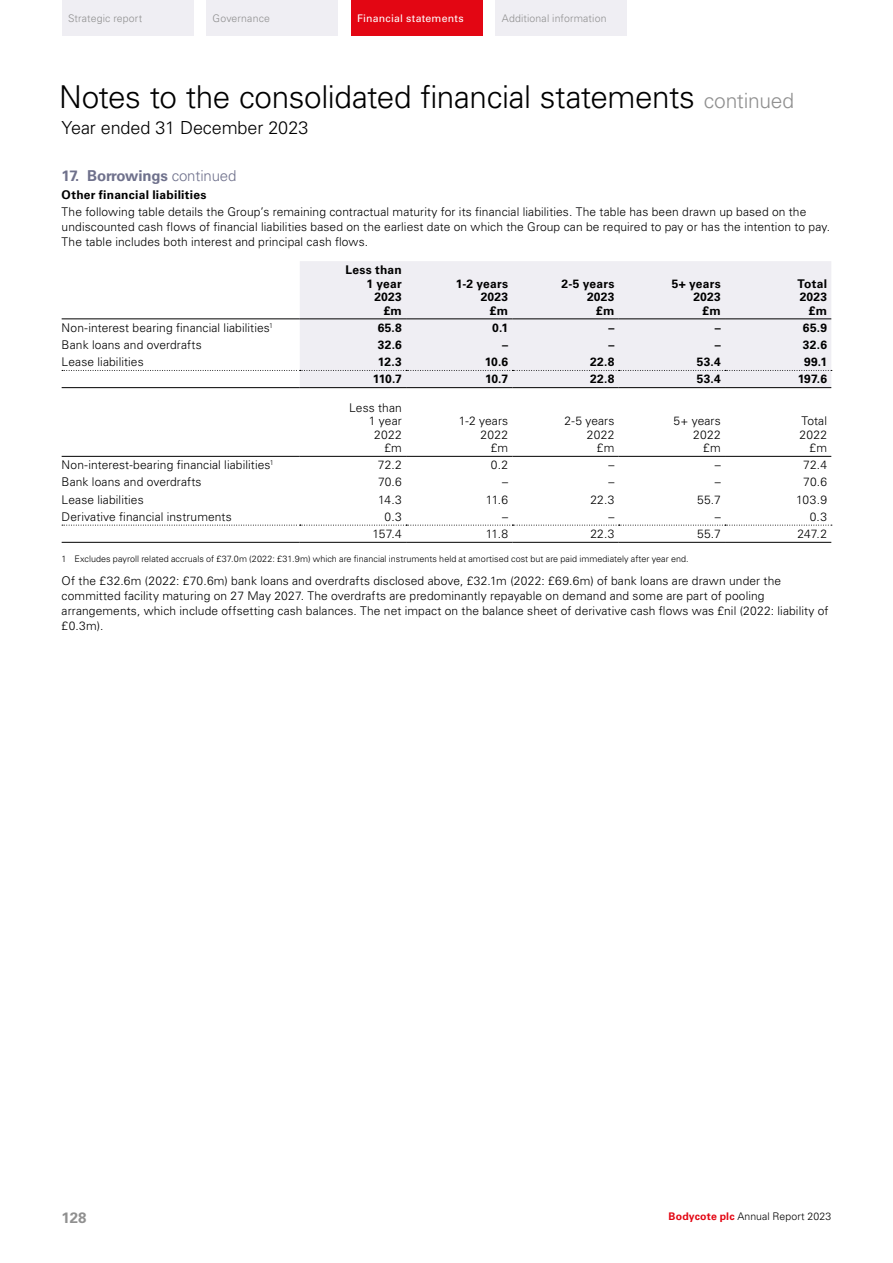
<style>
.page{position:relative;width:893px;height:1263px;background:#fff}
.page>*{position:absolute;margin:0;border:0;box-sizing:border-box;transform-origin:0 0}
.t1{font:300 31.5px "Univers LT Std";letter-spacing:-.015em;color:#000}
.t2{font:300 18px "Univers LT Std";letter-spacing:-.005em;color:#000}
.t3{font:700 15px "Univers LT Std";letter-spacing:-.01em;color:#6f718c}
.t4{font:700 15px "Univers LT Std";color:#909090}
.t5{font:300 12px/13.5px "Univers LT Std";letter-spacing:.01em;color:#000;text-align:right}
.t6{font:700 12px/13.5px "Univers LT Std";letter-spacing:.02em;color:#000;text-align:right}
.t7{font:300 10.5px "Univers LT Std";letter-spacing:.015em;color:#909090}
.t8{font:300 10.5px "Univers LT Std";letter-spacing:.01em;color:#000}
.t9{font:10.5px "Univers LT Std";letter-spacing:.025em;color:#fff}
.t10{font:300 9px "Univers LT Std";letter-spacing:.005em;color:#000}
.s1{font-size:21px;color:#909090}
.s2{font-weight:300}
.s3{font-weight:700;color:#e30613}
</style>
<div class="page">
<div style="left:300px;top:261px;width:531px;height:126px;background:#efeef3"></div>
<hr style="left:62px;top:318px;width:238px;height:1px;background:#000">
<hr style="left:300px;top:318px;width:106px;height:1px;background:#000">
<hr style="left:406px;top:318px;width:106px;height:1px;background:#000">
<hr style="left:512px;top:318px;width:107px;height:1px;background:#000">
<hr style="left:619px;top:318px;width:106px;height:1px;background:#000">
<hr style="left:725px;top:318px;width:106px;height:1px;background:#000">
<hr style="left:62px;top:387px;width:238px;height:1px;background:#000">
<hr style="left:300px;top:387px;width:106px;height:1px;background:#000">
<hr style="left:406px;top:387px;width:106px;height:1px;background:#000">
<hr style="left:512px;top:387px;width:107px;height:1px;background:#000">
<hr style="left:619px;top:387px;width:106px;height:1px;background:#000">
<hr style="left:725px;top:387px;width:106px;height:1px;background:#000">
<svg style="left:62px;top:370px;width:770px;height:1px"></svg>
<hr style="left:62px;top:456px;width:238px;height:1px;background:#000">
<hr style="left:300px;top:456px;width:106px;height:1px;background:#000">
<hr style="left:406px;top:456px;width:106px;height:1px;background:#000">
<hr style="left:512px;top:456px;width:107px;height:1px;background:#000">
<hr style="left:619px;top:456px;width:106px;height:1px;background:#000">
<hr style="left:725px;top:456px;width:106px;height:1px;background:#000">
<hr style="left:62px;top:542px;width:238px;height:1px;background:#000">
<hr style="left:300px;top:542px;width:106px;height:1px;background:#000">
<hr style="left:406px;top:542px;width:106px;height:1px;background:#000">
<hr style="left:512px;top:542px;width:107px;height:1px;background:#000">
<hr style="left:619px;top:542px;width:106px;height:1px;background:#000">
<hr style="left:725px;top:542px;width:106px;height:1px;background:#000">
<svg style="left:62px;top:525px;width:770px;height:1px"></svg>
<div style="left:62px;top:0;width:131px;height:36px;background:#efeef3"></div>
<div style="left:206px;top:0;width:132px;height:36px;background:#efeef3"></div>
<div style="left:351px;top:0;width:132px;height:36px;background:#e30613"></div>
<div style="left:495px;top:0;width:132px;height:36px;background:#efeef3"></div>
<p class="t7" style="left:68px;top:12px;width:76px">Strategic report</p>
<p class="t7" style="left:213px;top:12px;width:59px">Governance</p>
<p class="t9" style="left:357px;top:13px;width:108px">Financial statements</p>
<p class="t7" style="left:502px;top:12px;width:106px">Additional information</p>
<h1 class="t1" style="left:59px;top:78px;width:736px">Notes to the consolidated financial statements <span class="s1">continued</span></h1>
<h2 class="t2" style="left:62px;top:117px;width:248px">Year ended 31 December 2023</h2>
<p class="t3" style="left:62px;top:167px;width:176px">17. Borrowings <span class="s2">continued</span></p>
<p class="t6" style="left:62px;top:188px;width:146px">Other financial liabilities</p>
<p class="t5" style="left:62px;top:205px;width:770px;line-height:15px;text-align:left">The following table details the Group’s remaining contractual maturity for its financial liabilities. The table has been drawn up based on the undiscounted cash flows of financial liabilities based on the earliest date on which the Group can be required to pay or has the intention to pay.<br>The table includes both interest and principal cash flows.</p>
<p class="t6" style="left:345px;top:263px;width:58px">Less than<br>1 year<br>2023<br>£m</p>
<p class="t6" style="left:456px;top:277px;width:54px">1-2 years<br>2023<br>£m</p>
<p class="t6" style="left:562px;top:277px;width:54px">2-5 years<br>2023<br>£m</p>
<p class="t6" style="left:672px;top:277px;width:50px">5+ years<br>2023<br>£m</p>
<p class="t6" style="left:798px;top:277px;width:31px">Total<br>2023 £m</p>
<p class="t5" style="left:62px;top:321px;width:213px">Non-interest bearing financial liabilities<sup>1</sup></p>
<p class="t6" style="left:378px;top:321px;width:26px">65.8</p>
<p class="t6" style="left:492px;top:321px;width:17px">0.1</p>
<p class="t6" style="left:608px;top:321px;width:7px">–</p>
<p class="t6" style="left:715px;top:321px;width:7px">–</p>
<p class="t6" style="left:803px;top:321px;width:26px">65.9</p>
<p class="t5" style="left:62px;top:338px;width:142px">Bank loans and overdrafts</p>
<p class="t6" style="left:378px;top:338px;width:26px">32.6</p>
<p class="t6" style="left:502px;top:338px;width:7px">–</p>
<p class="t6" style="left:608px;top:338px;width:7px">–</p>
<p class="t6" style="left:715px;top:338px;width:7px">–</p>
<p class="t6" style="left:803px;top:338px;width:26px">32.6</p>
<p class="t5" style="left:62px;top:355px;width:84px">Lease liabilities</p>
<p class="t6" style="left:378px;top:355px;width:25px">12.3</p>
<p class="t6" style="left:485px;top:355px;width:25px">10.6</p>
<p class="t6" style="left:590px;top:355px;width:26px">22.8</p>
<p class="t6" style="left:697px;top:355px;width:25px">53.4</p>
<p class="t6" style="left:804px;top:355px;width:24px">99.1</p>
<p class="t6" style="left:373px;top:372px;width:31px">110.7</p>
<p class="t6" style="left:485px;top:372px;width:25px">10.7</p>
<p class="t6" style="left:590px;top:372px;width:26px">22.8</p>
<p class="t6" style="left:697px;top:372px;width:25px">53.4</p>
<p class="t6" style="left:798px;top:372px;width:31px">197.6</p>
<p class="t5" style="left:349px;top:401px;width:54px">Less than<br>1 year<br>2022<br>£m</p>
<p class="t5" style="left:459px;top:414px;width:51px">1-2 years<br>2022<br>£m</p>
<p class="t5" style="left:565px;top:414px;width:51px">2-5 years<br>2022<br>£m</p>
<p class="t5" style="left:673px;top:414px;width:49px">5+ years<br>2022 £m</p>
<p class="t5" style="left:799px;top:414px;width:29px">Total<br>2022 £m</p>
<p class="t5" style="left:62px;top:458px;width:214px">Non-interest-bearing financial liabilities<sup>1</sup></p>
<p class="t5" style="left:378px;top:458px;width:25px">72.2</p>
<p class="t5" style="left:491px;top:458px;width:19px">0.2</p>
<p class="t5" style="left:608px;top:458px;width:7px">–</p>
<p class="t5" style="left:715px;top:458px;width:7px">–</p>
<p class="t5" style="left:803px;top:458px;width:25px">72.4</p>
<p class="t5" style="left:62px;top:475px;width:142px">Bank loans and overdrafts</p>
<p class="t5" style="left:378px;top:475px;width:25px">70.6</p>
<p class="t5" style="left:502px;top:475px;width:7px">–</p>
<p class="t5" style="left:608px;top:475px;width:7px">–</p>
<p class="t5" style="left:715px;top:475px;width:7px">–</p>
<p class="t5" style="left:803px;top:475px;width:25px">70.6</p>
<p class="t5" style="left:62px;top:493px;width:84px">Lease liabilities</p>
<p class="t5" style="left:378px;top:493px;width:25px">14.3</p>
<p class="t5" style="left:486px;top:493px;width:24px">11.6</p>
<p class="t5" style="left:590px;top:493px;width:26px">22.3</p>
<p class="t5" style="left:697px;top:493px;width:25px">55.7</p>
<p class="t5" style="left:796px;top:493px;width:32px">103.9</p>
<p class="t5" style="left:62px;top:510px;width:172px">Derivative financial instruments</p>
<p class="t5" style="left:385px;top:510px;width:19px">0.3</p>
<p class="t5" style="left:502px;top:510px;width:7px">–</p>
<p class="t5" style="left:608px;top:510px;width:7px">–</p>
<p class="t5" style="left:715px;top:510px;width:7px">–</p>
<p class="t5" style="left:810px;top:510px;width:19px">0.3</p>
<p class="t5" style="left:373px;top:527px;width:31px">157.4</p>
<p class="t5" style="left:486px;top:527px;width:24px">11.8</p>
<p class="t5" style="left:590px;top:527px;width:26px">22.3</p>
<p class="t5" style="left:697px;top:527px;width:25px">55.7</p>
<p class="t5" style="left:798px;top:527px;width:31px">247.2</p>
<p class="t10" style="left:62px;top:553px;width:629px">1 Excludes payroll related accruals of £37.0m (2022: £31.9m) which are financial instruments held at amortised cost but are paid immediately after year end.</p>
<p class="t5" style="left:62px;top:573px;width:768px;line-height:15px;text-align:left">Of the £32.6m (2022: £70.6m) bank loans and overdrafts disclosed above, £32.1m (2022: £69.6m) of bank loans are drawn under the committed facility maturing on 27 May 2027. The overdrafts are predominantly repayable on demand and some are part of pooling arrangements, which include offsetting cash balances. The net impact on the balance sheet of derivative cash flows was £nil (2022: liability of £0.3m).</p>
<p class="t4" style="left:62px;top:1209px;width:26px">128</p>
<p class="t8" style="left:669px;top:1209px;width:164px"><span class="s3">Bodycote plc</span> Annual Report 2023</p>
</div>
